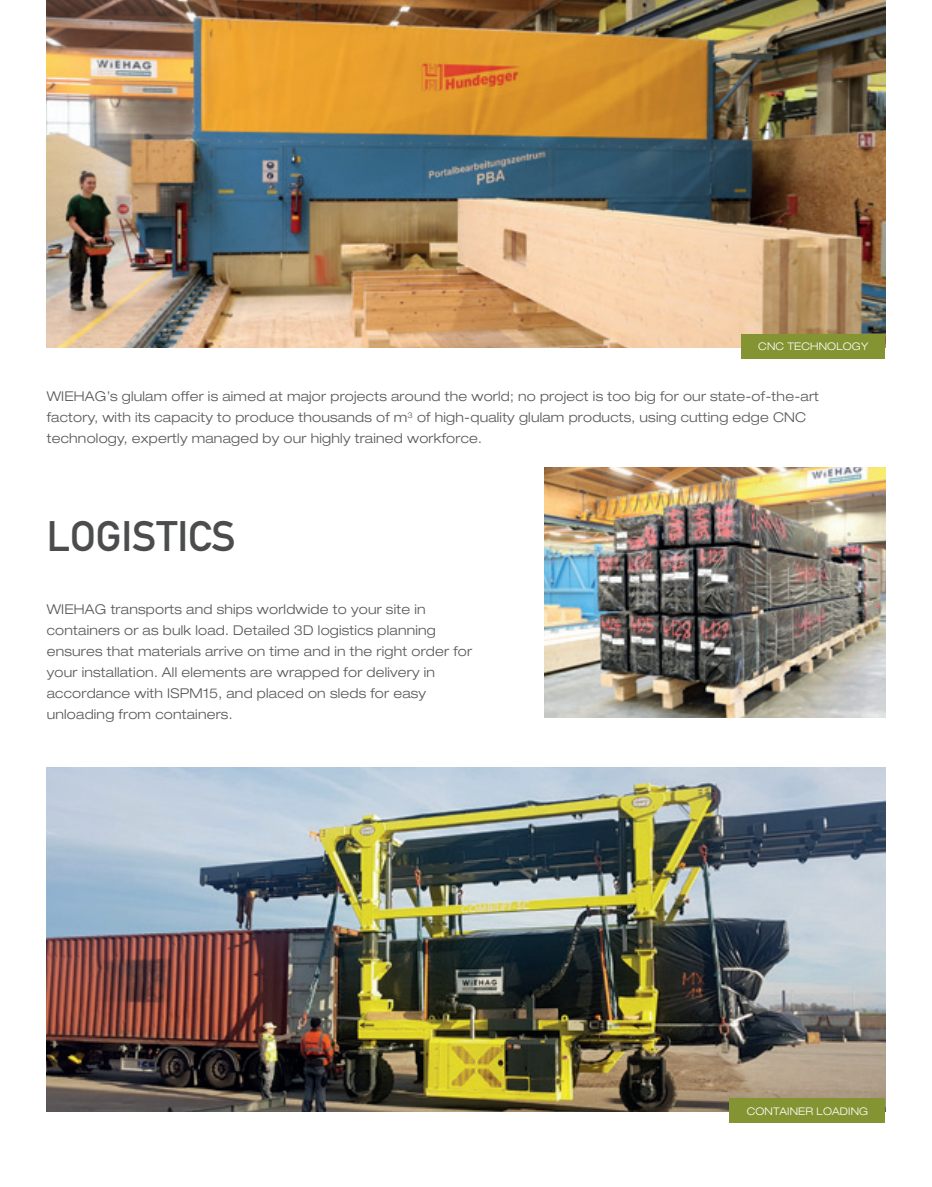
<style>
.page{position:relative;width:932px;height:1187px;background:#fff}
.page>*{position:absolute;margin:0;border:0;box-sizing:border-box;transform-origin:0 0}
.t1{font:42px "DIN Mittelschrift";color:#4b4c4d}
.t2{font:300 expanded 13.5px/21px "Helvetica Neue LT Std";letter-spacing:.015em;color:#57585a}
.t3{font:300 expanded 10.5px "Helvetica Neue LT Std";letter-spacing:.015em;color:#fff}
</style>
<div class="page">
<img style="left:47px;top:0;width:837px;height:347px">
<div style="left:741px;top:334px;width:143px;height:25px;background:#849432"></div>
<img style="left:47px;top:767px;width:837px;height:344px">
<div style="left:729px;top:1098px;width:155px;height:25px;background:#849432"></div>
<img style="left:544px;top:468px;width:340px;height:249px">
<p class="t3" style="left:758px;top:340px;width:111px">CNC TECHNOLOGY</p>
<p class="t2" style="left:47px;top:385px;width:773px">WIEHAG’s glulam offer is aimed at major projects around the world; no project is too big for our state-of-the-art factory, with its capacity to produce thousands of m<sup>3</sup> of high-quality glulam products, using cutting edge CNC technology, expertly managed by our highly trained workforce.</p>
<h1 class="t1" style="left:47px;top:511px;width:190px">LOGISTICS</h1>
<p class="t2" style="left:47px;top:598px;width:426px">WIEHAG transports and ships worldwide to your site in containers or as bulk load. Detailed 3D logistics planning ensures that materials arrive on time and in the right order for your installation. All elements are wrapped for delivery in accordance with ISPM15, and placed on sleds for easy unloading from containers.</p>
<p class="t3" style="left:746px;top:1104px;width:123px">CONTAINER LOADING</p>
</div>
